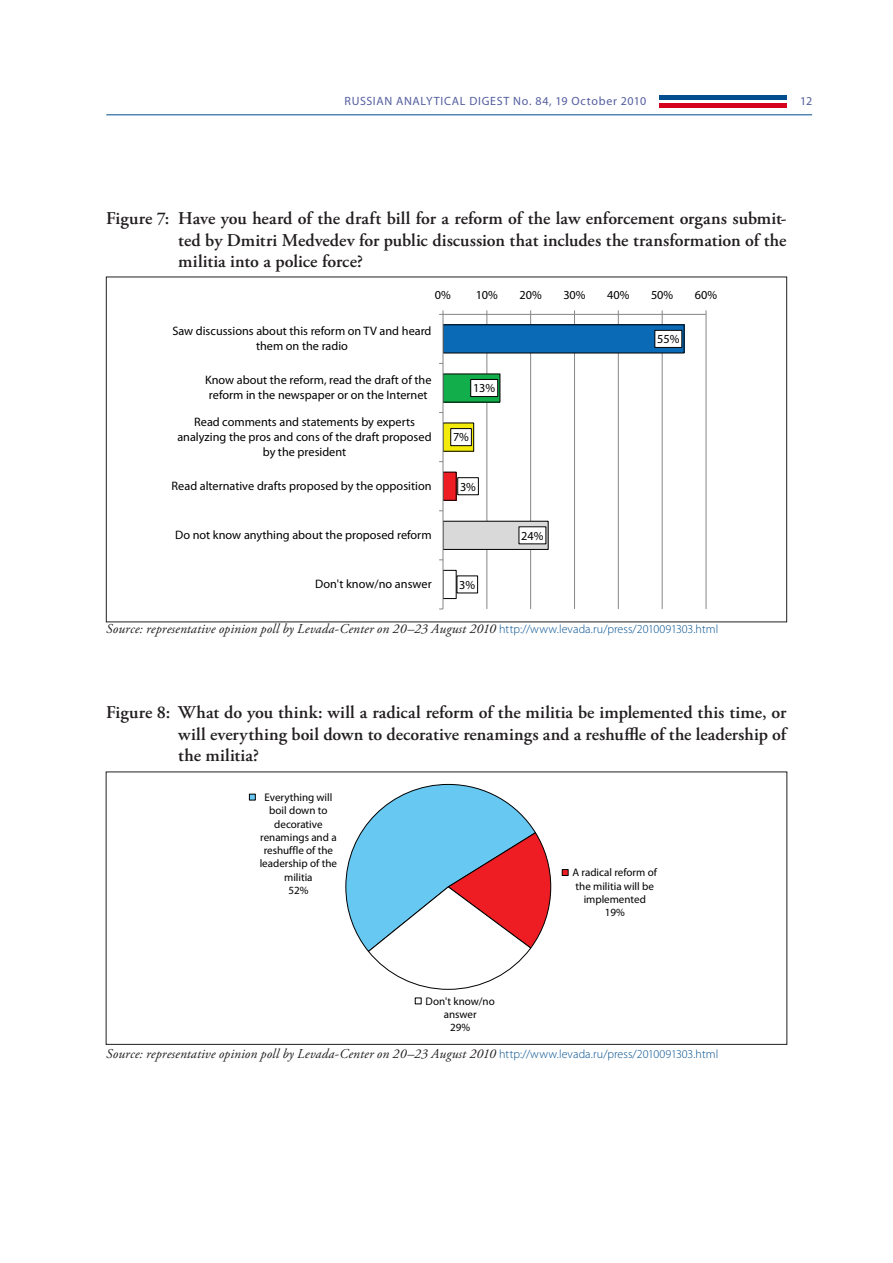
<style>
.page{position:relative;width:893px;height:1263px;background:#fff}
.page>*{position:absolute;margin:0;border:0;box-sizing:border-box;transform-origin:0 0}
.t1{font:600 18px/21.6px "Adobe Garamond Pro";color:#231f20;text-align:justify}
.t2{font:italic 13.5px "Adobe Garamond Pro";letter-spacing:.01em;color:#231f20}
.t3{font:12.3px/14.7px "Myriad Pro";color:#000;text-align:center}
.t4{font:12px "Myriad Pro";letter-spacing:.06em;color:#545ea0}
.t5{font:11.1px/13.2px "Myriad Pro";color:#000;text-align:center}
.s1{font-family:"Myriad Pro";font-weight:300;font-style:normal;font-size:12px;color:#014e8e}
</style>
<div class="page">
<div style="left:659px;top:103px;width:128px;height:5px;background:#d4001e"></div>
<hr style="left:659px;top:96px;width:128px;height:4px;background:#014e8e">
<hr style="left:106px;top:114px;width:706px;height:1px;background:#014e8e">
<hr style="left:487px;top:314px;width:1px;height:295px;background:#868686">
<hr style="left:530px;top:314px;width:1px;height:295px;background:#868686">
<hr style="left:574px;top:314px;width:1px;height:295px;background:#868686">
<hr style="left:618px;top:314px;width:1px;height:295px;background:#868686">
<hr style="left:662px;top:314px;width:1px;height:295px;background:#868686">
<hr style="left:706px;top:314px;width:1px;height:295px;background:#868686">
<div style="left:443px;top:325px;width:241px;height:28px;background:#0a6ab5"></div>
<div style="left:443px;top:324px;width:241px;height:29px;border:1px solid #000"></div>
<div style="left:443px;top:374px;width:57px;height:28px;background:#11ae4b"></div>
<div style="left:443px;top:423px;width:31px;height:28px;background:#f2eb0b"></div>
<div style="left:443px;top:472px;width:13px;height:28px;background:#ee1d23"></div>
<div style="left:443px;top:521px;width:105px;height:28px;background:#d9d9d9"></div>
<div style="left:443px;top:521px;width:105px;height:29px;border:1px solid #000"></div>
<div style="left:443px;top:570px;width:13px;height:29px;border:1px solid #000"></div>
<hr style="left:443px;top:314px;width:263px;height:1px;background:#868686">
<hr style="left:443px;top:314px;width:1px;height:295px;background:#868686">
<svg style="left:439px;top:310px;width:5px;height:5px"></svg>
<div style="left:655px;top:330px;width:27px;height:17px;background:#fff"></div>
<div style="left:655px;top:330px;width:27px;height:18px;border:1px solid #000"></div>
<div style="left:471px;top:379px;width:27px;height:18px;background:#fff"></div>
<div style="left:470px;top:379px;width:28px;height:18px;border:1px solid #000"></div>
<div style="left:451px;top:429px;width:20px;height:17px;background:#fff"></div>
<div style="left:450px;top:428px;width:22px;height:18px;border:1px solid #000"></div>
<div style="left:457px;top:477px;width:22px;height:18px;border:1px solid #000"></div>
<div style="left:519px;top:527px;width:27px;height:17px;background:#fff"></div>
<svg style="left:345px;top:784px;width:206px;height:206px"></svg>
<div style="left:249px;top:794px;width:7px;height:6px;border:1px solid #000"></div>
<div style="left:562px;top:869px;width:6px;height:7px;border:1px solid #000"></div>
<svg style="left:415px;top:998px;width:6px;height:6px"></svg>
<p class="t4" style="left:344px;top:94px;width:303px">RUSSIAN ANALYTICAL DIGEST No. 84, 19 October 2010</p>
<p class="t4" style="left:800px;top:94px;width:14px">12</p>
<h1 class="t1" style="left:178px;top:208px;width:610px;text-indent:-72px">Figure 7: Have you heard of the draft bill for a reform of the law enforcement organs submit&shy;ted by Dmitri Medvedev for public discussion that includes the transformation of the militia into a police force?</h1>
<p class="t3" style="left:435px;top:287px;width:17px">0%</p>
<p class="t3" style="left:476px;top:287px;width:24px">10%</p>
<p class="t3" style="left:519px;top:287px;width:24px">20%</p>
<p class="t3" style="left:563px;top:287px;width:24px">30%</p>
<p class="t3" style="left:607px;top:287px;width:24px">40%</p>
<p class="t3" style="left:651px;top:287px;width:24px">50%</p>
<p class="t3" style="left:695px;top:287px;width:24px">60%</p>
<p class="t3" style="left:172px;top:324px;width:261px">Saw discussions about this reform on TV and heard them on the radio</p>
<p class="t3" style="left:205px;top:373px;width:228px">Know about the reform, read the draft of the reform in the newspaper or on the Internet</p>
<p class="t3" style="left:177px;top:414px;width:256px">Read comments and statements by experts analyzing the pros and cons of the draft proposed by the president</p>
<p class="t3" style="left:172px;top:478px;width:261px">Read alternative drafts proposed by the opposition</p>
<p class="t3" style="left:175px;top:527px;width:258px">Do not know anything about the proposed reform</p>
<p class="t3" style="left:315px;top:576px;width:118px">Don't know/no answer</p>
<p class="t2" style="left:106px;top:621px;width:614px">Source: representative opinion poll by Levada-Center on 20–23 August 2010 <span class="s1">http://www.levada.ru/press/2010091303.html</span></p>
<p class="t3" style="left:657px;top:332px;width:24px">55%</p>
<p class="t3" style="left:473px;top:381px;width:24px">13%</p>
<p class="t3" style="left:453px;top:430px;width:17px">7%</p>
<p class="t3" style="left:460px;top:479px;width:17px">3%</p>
<p class="t3" style="left:521px;top:528px;width:24px">24%</p>
<p class="t3" style="left:459px;top:577px;width:17px">3%</p>
<h1 class="t1" style="left:178px;top:702px;width:610px;text-indent:-72px">Figure 8: What do you think: will a radical reform of the militia be implemented this time, or will everything boil down to decorative renamings and a reshuffle of the leadership of the militia?</h1>
<p class="t5" style="left:260px;top:790px;width:79px">Everything will boil down to decorative renamings and a reshuffle of the leadership of the militia<br>52%</p>
<p class="t5" style="left:572px;top:866px;width:86px">A radical reform of the militia will be implemented<br>19%</p>
<p class="t5" style="left:426px;top:994px;width:71px">Don't know/no answer<br>29%</p>
<p class="t2" style="left:106px;top:1046px;width:614px">Source: representative opinion poll by Levada-Center on 20–23 August 2010 <span class="s1">http://www.levada.ru/press/2010091303.html</span></p>
</div>
